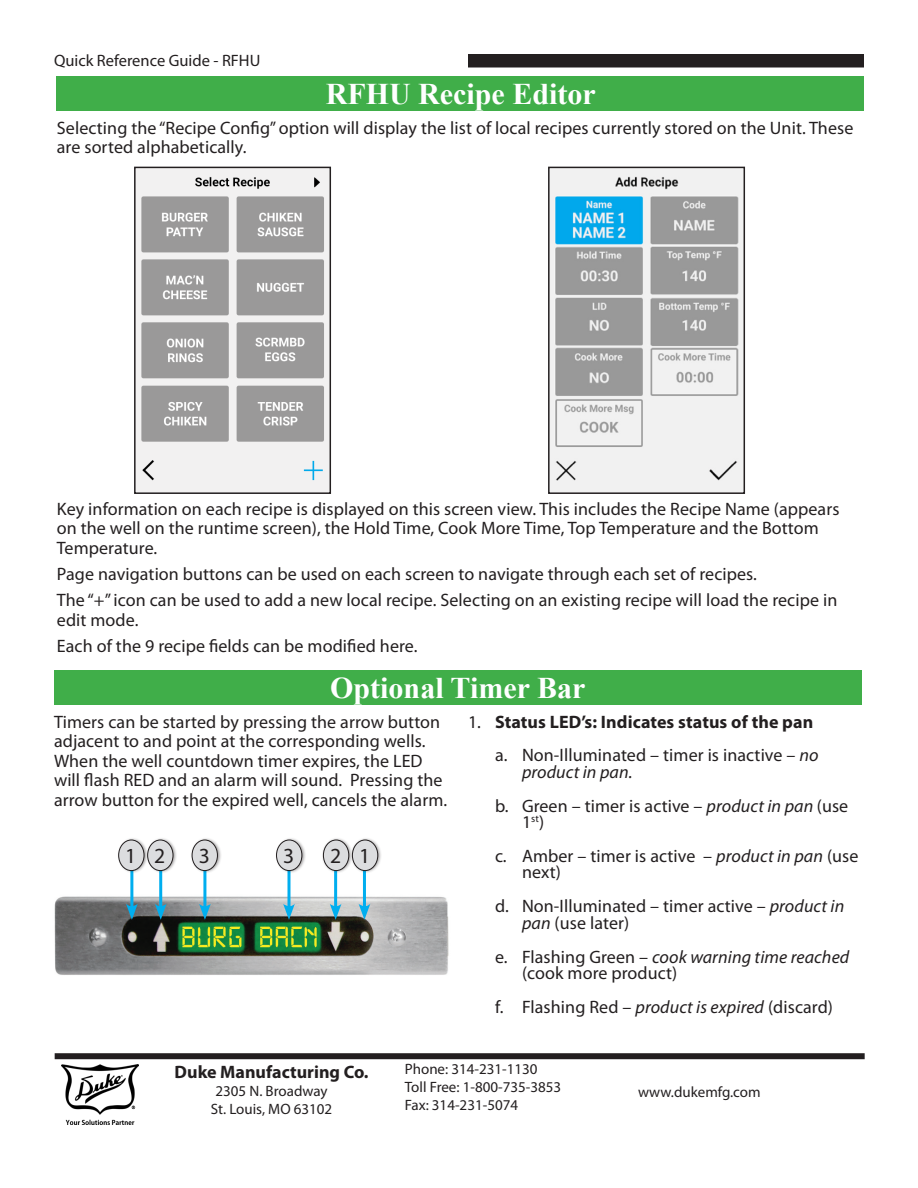
<style>
.page{position:relative;width:918px;height:1188px;background:#fff}
.page>*{position:absolute;margin:0;border:0;box-sizing:border-box;transform-origin:0 0}
.t1{font:700 30px "Times New Roman";color:#fff}
.t2{font:21.6px "Myriad Pro";color:#231f20}
.DUKE_Body_Text{font:18px/19.5px "Myriad Pro";letter-spacing:.005em;color:#231f20}
.t3{font:700 18px "Myriad Pro";letter-spacing:.005em;color:#231f20}
.t4{font:16.5px "Myriad Pro";color:#231f20}
.t5{font:15px/18px "Myriad Pro";color:#231f20;text-align:center}
.s1{font-weight:400}
.s2{font-style:italic}
</style>
<div class="page">
<div style="left:468px;top:54px;width:396px;height:14px;background:#231f20"></div>
<img style="left:61px;top:1064px;width:77px;height:61px">
<div style="left:55px;top:1053px;width:810px;height:6px;background:#231f20"></div>
<div style="left:57px;top:76px;width:807px;height:35px;background:#40ae49"></div>
<img style="left:137px;top:170px;width:191px;height:321px">
<div style="left:134px;top:167px;width:197px;height:327px;border:2px solid #231f20"></div>
<img style="left:551px;top:170px;width:191px;height:321px">
<div style="left:548px;top:167px;width:197px;height:327px;border:2px solid #231f20"></div>
<div style="left:54px;top:670px;width:807px;height:35px;background:#40ae49"></div>
<img style="left:54px;top:876px;width:395px;height:99px">
<hr style="left:363px;top:861px;width:3px;height:48px;background:#00aeef">
<svg style="left:359px;top:904px;width:11px;height:16px"></svg>
<hr style="left:130px;top:861px;width:3px;height:48px;background:#00aeef">
<svg style="left:126px;top:904px;width:12px;height:16px"></svg>
<hr style="left:334px;top:861px;width:3px;height:48px;background:#00aeef">
<svg style="left:330px;top:904px;width:11px;height:16px"></svg>
<hr style="left:159px;top:861px;width:3px;height:48px;background:#00aeef">
<svg style="left:155px;top:904px;width:12px;height:16px"></svg>
<hr style="left:287px;top:861px;width:3px;height:48px;background:#00aeef">
<svg style="left:283px;top:904px;width:12px;height:16px"></svg>
<hr style="left:203px;top:861px;width:3px;height:48px;background:#00aeef">
<svg style="left:199px;top:904px;width:12px;height:16px"></svg>
<div style="left:351px;top:837px;width:31px;height:36px;background:#231f20;opacity:.46"></div>
<div style="left:352px;top:840px;width:26px;height:31px;background:#dcdddf;border-radius:50%"></div>
<div style="left:352px;top:840px;width:26px;height:31px;border:1px solid #231f20;border-radius:50%"></div>
<div style="left:117px;top:837px;width:32px;height:36px;background:#231f20;opacity:.46"></div>
<div style="left:119px;top:840px;width:25px;height:31px;background:#dcdddf;border-radius:50%"></div>
<div style="left:119px;top:840px;width:25px;height:31px;border:1px solid #231f20;border-radius:50%"></div>
<div style="left:322px;top:837px;width:32px;height:36px;background:#231f20;opacity:.46"></div>
<div style="left:323px;top:840px;width:26px;height:31px;background:#dcdddf;border-radius:50%"></div>
<div style="left:323px;top:840px;width:26px;height:31px;border:1px solid #231f20;border-radius:50%"></div>
<div style="left:146px;top:837px;width:32px;height:36px;background:#231f20;opacity:.46"></div>
<div style="left:148px;top:840px;width:25px;height:31px;background:#dcdddf;border-radius:50%"></div>
<div style="left:147px;top:840px;width:26px;height:31px;border:1px solid #231f20;border-radius:50%"></div>
<div style="left:275px;top:837px;width:32px;height:36px;background:#231f20;opacity:.46"></div>
<div style="left:277px;top:840px;width:25px;height:31px;background:#dcdddf;border-radius:50%"></div>
<div style="left:276px;top:840px;width:26px;height:31px;border:1px solid #231f20;border-radius:50%"></div>
<div style="left:190px;top:837px;width:32px;height:36px;background:#231f20;opacity:.46"></div>
<div style="left:192px;top:840px;width:25px;height:31px;background:#dcdddf;border-radius:50%"></div>
<div style="left:192px;top:840px;width:26px;height:31px;border:1px solid #231f20;border-radius:50%"></div>
<p class="t4" style="left:54px;top:51px;width:208px">Quick Reference Guide - RFHU</p>
<p class="t1" style="left:326px;top:72px;width:271px">RFHU Recipe Editor</p>
<p class="DUKE_Body_Text" style="left:57px;top:118px;width:798px">Selecting the “Recipe Config” option will display the list of local recipes currently stored on the Unit. These are sorted alphabetically.</p>
<p class="DUKE_Body_Text" style="left:57px;top:498px;width:784px">Key information on each recipe is displayed on this screen view. This includes the Recipe Name (appears on the well on the runtime screen), the Hold Time, Cook More Time, Top Temperature and the Bottom<br>Temperature.</p>
<p class="DUKE_Body_Text" style="left:57px;top:564px;width:702px">Page navigation buttons can be used on each screen to navigate through each set of recipes.</p>
<p class="DUKE_Body_Text" style="left:57px;top:590px;width:782px">The “+” icon can be used to add a new local recipe. Selecting on an existing recipe will load the recipe in edit mode.</p>
<p class="DUKE_Body_Text" style="left:57px;top:636px;width:362px">Each of the 9 recipe fields can be modified here.</p>
<p class="t1" style="left:330px;top:666px;width:257px">Optional Timer Bar</p>
<p class="DUKE_Body_Text" style="left:54px;top:712px;width:395px">Timers can be started by pressing the arrow button adjacent to and point at the corresponding wells.<br>When the well countdown timer expires, the LED will flash RED and an alarm will sound. Pressing the arrow button for the expired well, cancels the alarm.</p>
<p class="t3" style="left:468px;top:710px;width:347px"><span class="s1">1.</span> Status LED’s: Indicates status of the pan</p>
<p class="DUKE_Body_Text" style="left:522px;top:747px;width:298px;line-height:16.5px;text-indent:-27px">a. Non-Illuminated – timer is inactive – <span class="s2">no product in pan.</span></p>
<p class="DUKE_Body_Text" style="left:522px;top:797px;width:328px;line-height:16.5px;text-indent:-27px">b. Green – timer is active – <span class="s2">product in pan</span> (use<br>1<sup>st</sup>)</p>
<p class="DUKE_Body_Text" style="left:522px;top:847px;width:338px;line-height:16.5px;text-indent:-27px">c. Amber – timer is active – <span class="s2">product in pan</span> (use next)</p>
<p class="DUKE_Body_Text" style="left:522px;top:898px;width:324px;line-height:16.5px;text-indent:-27px">d. Non-Illuminated – timer active – <span class="s2">product in pan</span> (use later)</p>
<p class="DUKE_Body_Text" style="left:522px;top:948px;width:329px;line-height:16.5px;text-indent:-27px">e. Flashing Green – <span class="s2">cook warning time reached </span>(cook more product)</p>
<p class="DUKE_Body_Text" style="left:495px;top:997px;width:340px">f. Flashing Red – <span class="s2">product is expired</span> (discard)</p>
<p class="t2" style="left:125px;top:843px;width:13px">1</p>
<p class="t2" style="left:154px;top:843px;width:13px">2</p>
<p class="t2" style="left:199px;top:843px;width:13px">3</p>
<p class="t2" style="left:283px;top:843px;width:13px">3</p>
<p class="t2" style="left:330px;top:843px;width:13px">2</p>
<p class="t2" style="left:359px;top:843px;width:13px">1</p>
<p class="t3" style="left:175px;top:1060px;width:196px">Duke Manufacturing Co.</p>
<p class="t5" style="left:211px;top:1082px;width:123px">2305 N. Broadway<br>St. Louis, MO 63102</p>
<p class="t5" style="left:405px;top:1060px;width:158px;text-align:left">Phone: 314-231-1130<br>Toll Free: 1-800-735-3853<br>Fax: 314-231-5074</p>
<p class="t5" style="left:638px;top:1083px;width:124px">www.dukemfg.com</p>
</div>
